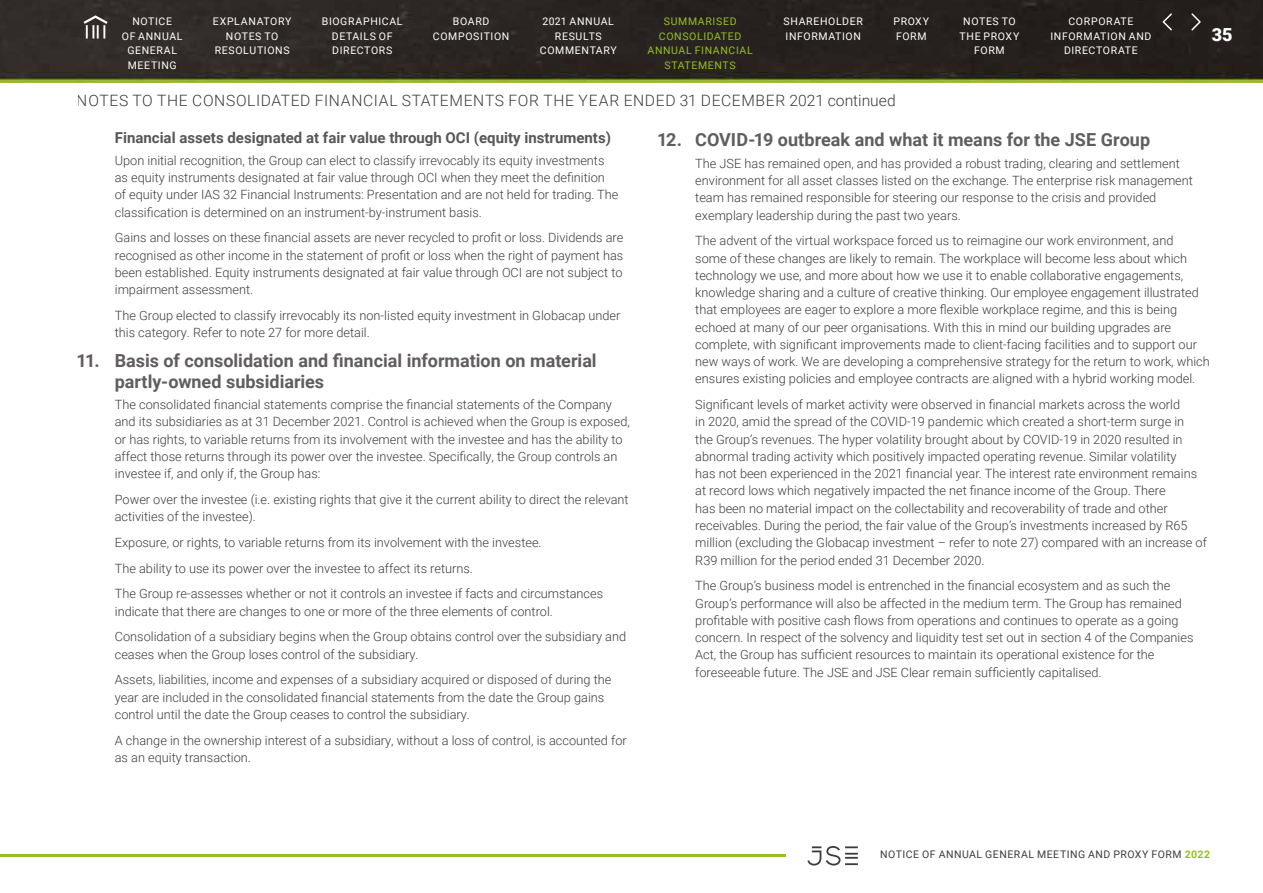
<style>
.page{position:relative;width:1263px;height:893px;background:#fff}
.page>*{position:absolute;margin:0;border:0;box-sizing:border-box;transform-origin:0 0}
.t1{font:700 18px/21px "Roboto";color:#615d5c}
.t2{font:900 18px "Roboto";color:#fff}
.t3{font:300 15.6px "Roboto";letter-spacing:.04em;color:#3c3c3b}
.t4{font:700 15px "Roboto";color:#575756}
.t5{font:300 12.75px/17.2px "Roboto";color:#3c3c3b}
.t6{font:10.5px/14.9px "Roboto";letter-spacing:.06em;color:#fff;text-align:center}
.t7{font:10.5px/14.9px "Roboto";letter-spacing:.06em;color:#95c11f;text-align:center}
.t8{font:10.5px "Roboto";letter-spacing:.045em;color:#3c3c3b}
.s1{font-weight:700;color:#95c11f}
</style>
<div class="page">
<svg style="left:807px;top:846px;width:51px;height:19px"></svg>
<hr style="left:0;top:855px;width:785px;height:2px;background:#95c11f">
<img style="left:0;top:0;width:1263px;height:82px">
<svg style="left:81px;top:14px;width:29px;height:25px"></svg>
<svg style="left:1162px;top:13px;width:10px;height:17px"></svg>
<svg style="left:1191px;top:13px;width:10px;height:17px"></svg>
<p class="t6" style="left:122px;top:13px;width:62px">NOTICE<br>OF ANNUAL<br>GENERAL<br>MEETING</p>
<p class="t6" style="left:213px;top:13px;width:80px">EXPLANATORY<br>NOTES TO<br>RESOLUTIONS</p>
<p class="t6" style="left:322px;top:13px;width:82px">BIOGRAPHICAL<br>DETAILS OF<br>DIRECTORS</p>
<p class="t6" style="left:433px;top:13px;width:78px">BOARD<br>COMPOSITION</p>
<p class="t6" style="left:540px;top:13px;width:78px">2021 ANNUAL<br>RESULTS<br>COMMENTARY</p>
<p class="t7" style="left:647px;top:13px;width:107px">SUMMARISED<br>CONSOLIDATED<br>ANNUAL FINANCIAL<br>STATEMENTS</p>
<p class="t6" style="left:783px;top:13px;width:81px;text-align:left">SHAREHOLDER<br>INFORMATION</p>
<p class="t6" style="left:893px;top:13px;width:37px;text-align:left">PROXY<br>FORM</p>
<p class="t6" style="left:960px;top:13px;width:61px">NOTES TO<br>THE PROXY<br>FORM</p>
<p class="t6" style="left:1050px;top:13px;width:102px">CORPORATE<br>INFORMATION AND<br>DIRECTORATE</p>
<p class="t3" style="left:77px;top:90px;width:820px">NOTES TO THE CONSOLIDATED FINANCIAL STATEMENTS FOR THE YEAR ENDED 31 DECEMBER 2021 continued</p>
<h1 class="t2" style="left:1212px;top:22px;width:22px">35</h1>
<p class="t4" style="left:115px;top:127px;width:498px">Financial assets designated at fair value through OCI (equity instruments)</p>
<p class="t5" style="left:115px;top:151px;width:505px">Upon initial recognition, the Group can elect to classify irrevocably its equity investments as equity instruments designated at fair value through OCI when they meet the definition of equity under IAS 32 Financial Instruments: Presentation and are not held for trading. The classification is determined on an instrument-by-instrument basis.</p>
<p class="t5" style="left:115px;top:229px;width:510px;text-align:justify">Gains and losses on these financial assets are never recycled to profit or loss. Dividends are recognised as other income in the statement of profit or loss when the right of payment has been established. Equity instruments designated at fair value through OCI are not subject to impairment assessment.</p>
<p class="t5" style="left:115px;top:306px;width:507px">The Group elected to classify irrevocably its non-listed equity investment in Globacap under this category. Refer to note 27 for more detail.</p>
<h1 class="t1" style="left:115px;top:349px;width:483px;text-indent:-38px">11. Basis of consolidation and financial information on material partly-owned subsidiaries</h1>
<p class="t5" style="left:115px;top:395px;width:517px">The consolidated financial statements comprise the financial statements of the Company and its subsidiaries as at 31 December 2021. Control is achieved when the Group is exposed, or has rights, to variable returns from its involvement with the investee and has the ability to affect those returns through its power over the investee. Specifically, the Group controls an investee if, and only if, the Group has:</p>
<p class="t5" style="left:115px;top:490px;width:515px">Power over the investee (i.e. existing rights that give it the current ability to direct the relevant activities of the investee).</p>
<p class="t5" style="left:115px;top:529px;width:490px;line-height:25.8px">Exposure, or rights, to variable returns from its involvement with the investee.<br>The ability to use its power over the investee to affect its returns.<br>The Group re-assesses whether or not it controls an investee if facts and circumstances</p>
<p class="t5" style="left:115px;top:598px;width:513px;line-height:25.8px">indicate that there are changes to one or more of the three elements of control.<br>Consolidation of a subsidiary begins when the Group obtains control over the subsidiary and</p>
<p class="t5" style="left:115px;top:641px;width:498px;line-height:25.8px">ceases when the Group loses control of the subsidiary.<br>Assets, liabilities, income and expenses of a subsidiary acquired or disposed of during the</p>
<p class="t5" style="left:115px;top:688px;width:491px">year are included in the consolidated financial statements from the date the Group gains control until the date the Group ceases to control the subsidiary.</p>
<p class="t5" style="left:115px;top:731px;width:513px">A change in the ownership interest of a subsidiary, without a loss of control, is accounted for as an equity transaction.</p>
<h1 class="t1" style="left:657px;top:129px;width:495px">12. COVID-19 outbreak and what it means for the JSE Group</h1>
<p class="t5" style="left:695px;top:154px;width:499px">The JSE has remained open, and has provided a robust trading, clearing and settlement environment for all asset classes listed on the exchange. The enterprise risk management team has remained responsible for steering our response to the crisis and provided exemplary leadership during the past two years.</p>
<p class="t5" style="left:695px;top:232px;width:516px">The advent of the virtual workspace forced us to reimagine our work environment, and<br>some of these changes are likely to remain. The workplace will become less about which technology we use, and more about how we use it to enable collaborative engagements, knowledge sharing and a culture of creative thinking. Our employee engagement illustrated that employees are eager to explore a more flexible workplace regime, and this is being echoed at many of our peer organisations. With this in mind our building upgrades are complete, with significant improvements made to client-facing facilities and to support our new ways of work. We are developing a comprehensive strategy for the return to work, which ensures existing policies and employee contracts are aligned with a hybrid working model.</p>
<p class="t5" style="left:695px;top:396px;width:513px">Significant levels of market activity were observed in financial markets across the world<br>in 2020, amid the spread of the COVID-19 pandemic which created a short-term surge in<br>the Group’s revenues. The hyper volatility brought about by COVID-19 in 2020 resulted in abnormal trading activity which positively impacted operating revenue. Similar volatility<br>has not been experienced in the 2021 financial year. The interest rate environment remains at record lows which negatively impacted the net finance income of the Group. There<br>has been no material impact on the collectability and recoverability of trade and other receivables. During the period, the fair value of the Group’s investments increased by R65 million (excluding the Globacap investment – refer to note 27) compared with an increase of R39 million for the period ended 31 December 2020.</p>
<p class="t5" style="left:695px;top:577px;width:500px">The Group’s business model is entrenched in the financial ecosystem and as such the Group’s performance will also be affected in the medium term. The Group has remained profitable with positive cash flows from operations and continues to operate as a going concern. In respect of the solvency and liquidity test set out in section 4 of the Companies Act, the Group has sufficient resources to maintain its operational existence for the foreseeable future. The JSE and JSE Clear remain sufficiently capitalised.</p>
<p class="t8" style="left:880px;top:847px;width:331px">NOTICE OF ANNUAL GENERAL MEETING AND PROXY FORM <span class="s1">2022</span></p>
</div>
